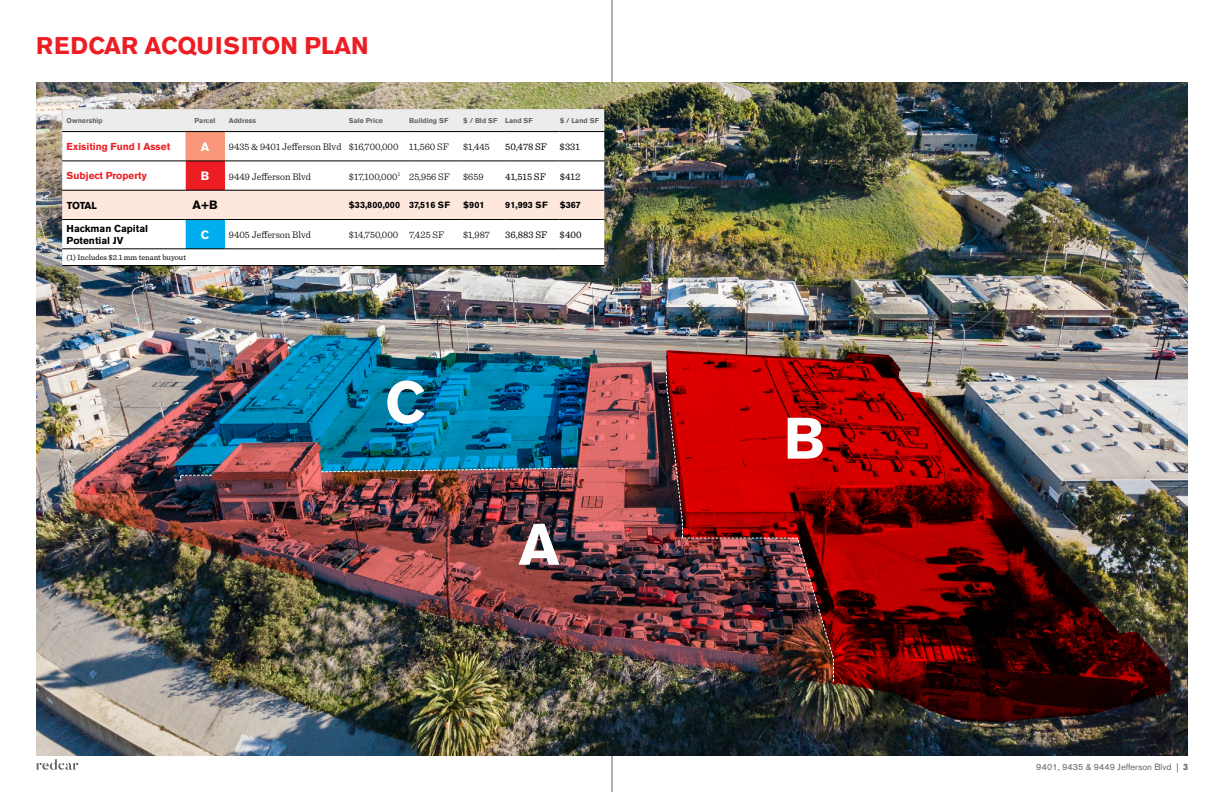
<style>
.page{position:relative;width:1224px;height:792px;background:#fff}
.page>*{position:absolute;margin:0;border:0;box-sizing:border-box;transform-origin:0 0}
.t1{font:700 57.9px "Akzidenz Grotesk BE";color:#fff}
.t2{font:700 24px "Akzidenz Grotesk BE";color:#ed1d24}
.t3{font:700 12px "Akzidenz Grotesk BE";color:#fff}
.t4{font:700 12px "Akzidenz Grotesk BE";color:#000}
.t5{font:300 10px "Sentinel";color:#000}
.t6{font:10px "Sentinel";color:#000}
.t7{font:700 10px "Akzidenz Grotesk BE";color:#ed1d24}
.t8{font:700 10px/12px "Akzidenz Grotesk BE";color:#000}
.t9{font:700 9px "Akzidenz Grotesk BE";color:#000}
.t10{font:9px "Akzidenz Grotesk BE";color:#636466}
.t11{font:8px "Sentinel";color:#000}
.t12{font:700 7px "Akzidenz Grotesk BE";color:#636466}
.s1{font-weight:700}
</style>
<div class="page">
<svg style="left:36px;top:759px;width:42px;height:11px"></svg>
<hr style="left:612px;top:0;width:1px;height:792px;background:#636466">
<img style="left:36px;top:83px;width:1152px;height:673px">
<img style="left:73px;top:339px;width:761px;height:345px">
<img style="left:667px;top:350px;width:503px;height:373px">
<img style="left:173px;top:334px;width:425px;height:146px">
<svg style="left:175px;top:475px;width:37px;height:6px"></svg>
<img style="left:666px;top:372px;width:168px;height:312px">
<svg style="left:321px;top:468px;width:257px;height:4px"></svg>
<div style="left:62px;top:109px;width:542px;height:22px;background:#ececed"></div>
<svg style="left:62px;top:132px;width:542px;height:133px"></svg>
<div style="left:186px;top:132px;width:38px;height:29px;background:#f79679"></div>
<div style="left:186px;top:161px;width:38px;height:29px;background:#ed1d24"></div>
<div style="left:62px;top:191px;width:542px;height:28px;background:#fee7dc"></div>
<div style="left:186px;top:220px;width:38px;height:29px;background:#00aeef"></div>
<hr style="left:62px;top:131px;width:124px;height:1px;background:#000">
<hr style="left:186px;top:131px;width:38px;height:1px;background:#000">
<hr style="left:224px;top:131px;width:125px;height:1px;background:#000">
<hr style="left:349px;top:131px;width:60px;height:1px;background:#000">
<hr style="left:409px;top:131px;width:54px;height:1px;background:#000">
<hr style="left:463px;top:131px;width:42px;height:1px;background:#000">
<hr style="left:505px;top:131px;width:55px;height:1px;background:#000">
<hr style="left:560px;top:131px;width:44px;height:1px;background:#000">
<hr style="left:62px;top:161px;width:124px;height:1px;background:#000">
<hr style="left:186px;top:161px;width:38px;height:1px;background:#000">
<hr style="left:224px;top:161px;width:125px;height:1px;background:#000">
<hr style="left:349px;top:161px;width:60px;height:1px;background:#000">
<hr style="left:409px;top:161px;width:54px;height:1px;background:#000">
<hr style="left:463px;top:161px;width:42px;height:1px;background:#000">
<hr style="left:505px;top:161px;width:55px;height:1px;background:#000">
<hr style="left:560px;top:161px;width:44px;height:1px;background:#000">
<hr style="left:62px;top:190px;width:124px;height:1px;background:#000">
<hr style="left:186px;top:190px;width:38px;height:1px;background:#000">
<hr style="left:224px;top:190px;width:125px;height:1px;background:#000">
<hr style="left:349px;top:190px;width:60px;height:1px;background:#000">
<hr style="left:409px;top:190px;width:54px;height:1px;background:#000">
<hr style="left:463px;top:190px;width:42px;height:1px;background:#000">
<hr style="left:505px;top:190px;width:55px;height:1px;background:#000">
<hr style="left:560px;top:190px;width:44px;height:1px;background:#000">
<hr style="left:62px;top:219px;width:124px;height:1px;background:#000">
<hr style="left:186px;top:219px;width:38px;height:1px;background:#000">
<hr style="left:224px;top:219px;width:125px;height:1px;background:#000">
<hr style="left:349px;top:219px;width:60px;height:1px;background:#000">
<hr style="left:409px;top:219px;width:54px;height:1px;background:#000">
<hr style="left:463px;top:219px;width:42px;height:1px;background:#000">
<hr style="left:505px;top:219px;width:55px;height:1px;background:#000">
<hr style="left:560px;top:219px;width:44px;height:1px;background:#000">
<hr style="left:62px;top:249px;width:124px;height:1px;background:#000">
<hr style="left:186px;top:249px;width:38px;height:1px;background:#000">
<hr style="left:224px;top:249px;width:125px;height:1px;background:#000">
<hr style="left:349px;top:249px;width:60px;height:1px;background:#000">
<hr style="left:409px;top:249px;width:54px;height:1px;background:#000">
<hr style="left:463px;top:249px;width:42px;height:1px;background:#000">
<hr style="left:505px;top:249px;width:55px;height:1px;background:#000">
<hr style="left:560px;top:249px;width:44px;height:1px;background:#000">
<hr style="left:62px;top:265px;width:124px;height:1px;background:#000">
<hr style="left:186px;top:265px;width:38px;height:1px;background:#000">
<hr style="left:224px;top:265px;width:125px;height:1px;background:#000">
<hr style="left:349px;top:265px;width:60px;height:1px;background:#000">
<hr style="left:409px;top:265px;width:54px;height:1px;background:#000">
<hr style="left:463px;top:265px;width:42px;height:1px;background:#000">
<hr style="left:505px;top:265px;width:55px;height:1px;background:#000">
<hr style="left:560px;top:265px;width:44px;height:1px;background:#000">
<h2 class="t2" style="left:36px;top:32px;width:334px">REDCAR ACQUISITON PLAN</h2>
<p class="t12" style="left:67px;top:116px;width:38px">Ownership</p>
<p class="t12" style="left:195px;top:116px;width:23px">Parcel</p>
<p class="t12" style="left:229px;top:116px;width:29px">Address</p>
<p class="t12" style="left:349px;top:116px;width:35px">Sale Price</p>
<p class="t12" style="left:409px;top:116px;width:41px">Building SF</p>
<p class="t12" style="left:463px;top:116px;width:71px">$ / Bld SF Land SF</p>
<p class="t12" style="left:560px;top:116px;width:41px">$ / Land SF</p>
<p class="t7" style="left:67px;top:141px;width:105px">Exisiting Fund I Asset</p>
<p class="t3" style="left:201px;top:140px;width:10px">A</p>
<p class="t5" style="left:229px;top:139px;width:222px">9435 &amp; 9401 Jefferson Blvd $16,700,000 11,560 SF</p>
<p class="t5" style="left:463px;top:139px;width:28px">$1,445</p>
<p class="t6" style="left:505px;top:139px;width:76px">50,478 SF $331</p>
<p class="t7" style="left:67px;top:170px;width:82px">Subject Property</p>
<p class="t3" style="left:201px;top:169px;width:10px">B</p>
<p class="t5" style="left:229px;top:169px;width:84px">9449 Jefferson Blvd</p>
<p class="t5" style="left:349px;top:169px;width:103px">$17,100,000<sup>1</sup> 25,956 SF</p>
<p class="t5" style="left:463px;top:169px;width:22px">$659</p>
<p class="t6" style="left:505px;top:169px;width:42px">41,515 SF</p>
<p class="t6" style="left:560px;top:169px;width:22px">$412</p>
<p class="t8" style="left:67px;top:199px;width:32px">TOTAL</p>
<p class="t4" style="left:193px;top:198px;width:26px">A+B</p>
<p class="t9" style="left:349px;top:200px;width:103px">$33,800,000 37,516 SF</p>
<p class="t9" style="left:463px;top:200px;width:23px">$901</p>
<p class="t9" style="left:505px;top:200px;width:44px">91,993 SF</p>
<p class="t9" style="left:560px;top:200px;width:23px">$367</p>
<p class="t8" style="left:67px;top:223px;width:83px">Hackman Capital<br>Potential JV</p>
<p class="t3" style="left:201px;top:228px;width:10px">C</p>
<p class="t5" style="left:229px;top:227px;width:84px">9405 Jefferson Blvd</p>
<p class="t5" style="left:349px;top:227px;width:97px">$14,750,000 7,425 SF</p>
<p class="t5" style="left:463px;top:227px;width:28px">$1,987</p>
<p class="t6" style="left:505px;top:227px;width:78px">36,883 SF $400</p>
<p class="t11" style="left:67px;top:252px;width:121px">(1) Includes $2.1 mm tenant buyout</p>
<h1 class="t1" style="left:385px;top:369px;width:41px">C</h1>
<h1 class="t1" style="left:519px;top:511px;width:43px">A</h1>
<h1 class="t1" style="left:784px;top:405px;width:43px">B</h1>
<p class="t10" style="left:1036px;top:761px;width:154px">9401, 9435 &amp; 9449 Jefferson Blvd | <span class="s1">3</span></p>
</div>
